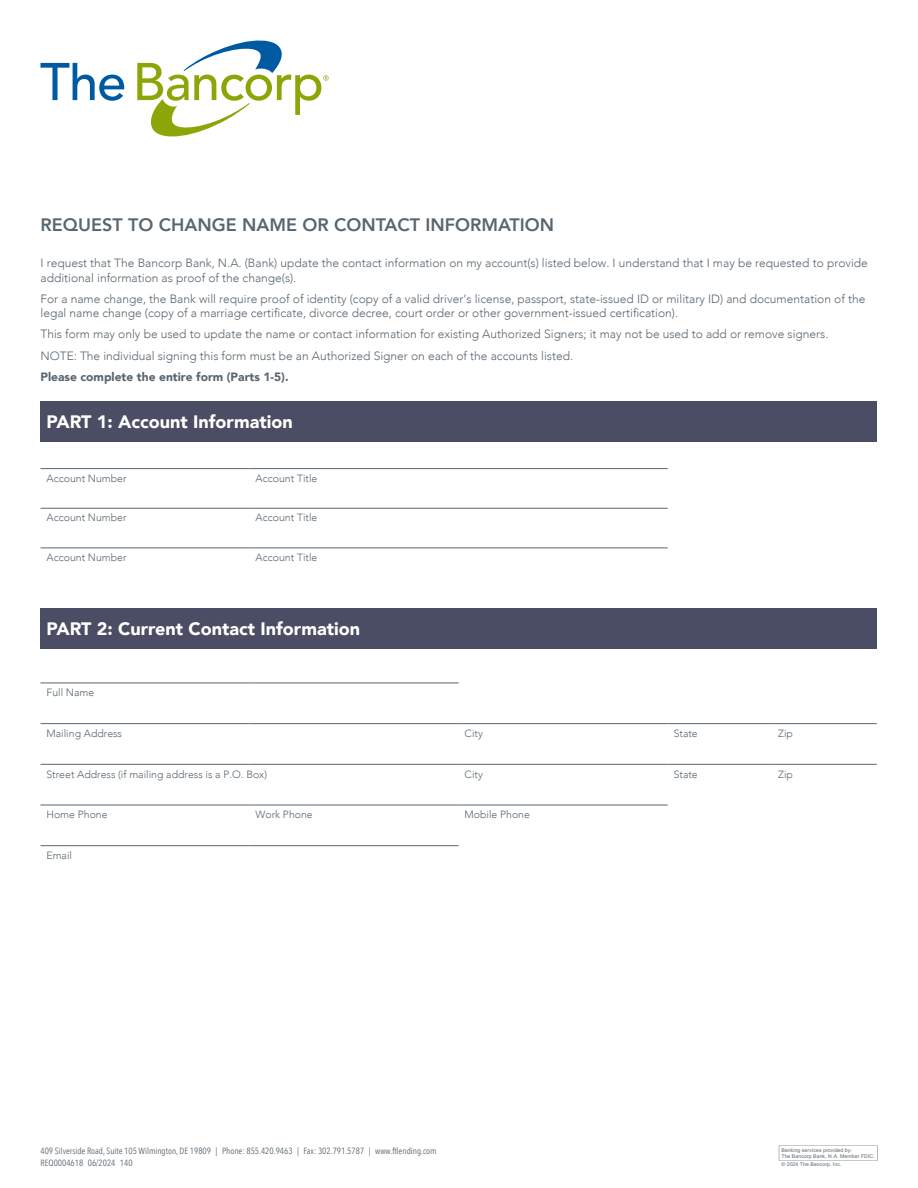
<style>
.page{position:relative;width:918px;height:1188px;background:#fff}
.page>*{position:absolute;margin:0;border:0;box-sizing:border-box;transform-origin:0 0}
.t1{font:900 18px "Avenir";color:#fff}
.t2{font:800 18px "Avenir";color:#596670}
.t3{font:300 12px/14.4px "Avenir";color:#596670}
.t4{font:900 12px "Avenir";color:#596670}
.t5{font:300 10.5px "Avenir";color:#596670}
.t6{font:9px/12px "Avenir Next Condensed";color:#596670}
.t7{font:5.25px/5.8px "Arial";letter-spacing:.015em;color:#5c676d}
</style>
<div class="page">
<svg style="left:779px;top:1145px;width:99px;height:16px"></svg>
<div style="left:40px;top:401px;width:837px;height:40px;background:#4a4d63"></div>
<hr style="left:250px;top:468px;width:418px;height:1px;background:#596670">
<hr style="left:250px;top:508px;width:418px;height:1px;background:#596670">
<hr style="left:250px;top:548px;width:418px;height:1px;background:#596670">
<hr style="left:40px;top:468px;width:210px;height:1px;background:#596670">
<hr style="left:40px;top:508px;width:210px;height:1px;background:#596670">
<hr style="left:40px;top:548px;width:210px;height:1px;background:#596670">
<div style="left:40px;top:608px;width:837px;height:41px;background:#4a4d63"></div>
<hr style="left:40px;top:723px;width:210px;height:1px;background:#596670">
<hr style="left:250px;top:723px;width:209px;height:1px;background:#596670">
<hr style="left:40px;top:764px;width:210px;height:1px;background:#596670">
<hr style="left:250px;top:764px;width:209px;height:1px;background:#596670">
<hr style="left:40px;top:805px;width:210px;height:1px;background:#596670">
<hr style="left:250px;top:805px;width:209px;height:1px;background:#596670">
<hr style="left:40px;top:683px;width:210px;height:1px;background:#596670">
<hr style="left:250px;top:683px;width:209px;height:1px;background:#596670">
<hr style="left:40px;top:845px;width:210px;height:1px;background:#596670">
<hr style="left:250px;top:845px;width:209px;height:1px;background:#596670">
<hr style="left:459px;top:723px;width:209px;height:1px;background:#596670">
<hr style="left:668px;top:723px;width:104px;height:1px;background:#596670">
<hr style="left:772px;top:723px;width:105px;height:1px;background:#596670">
<hr style="left:459px;top:764px;width:209px;height:1px;background:#596670">
<hr style="left:668px;top:764px;width:104px;height:1px;background:#596670">
<hr style="left:772px;top:764px;width:105px;height:1px;background:#596670">
<hr style="left:459px;top:805px;width:209px;height:1px;background:#596670">
<svg style="left:40px;top:63px;width:84px;height:38px"></svg>
<svg style="left:137px;top:40px;width:192px;height:97px"></svg>
<h1 class="t2" style="left:40px;top:210px;width:515px">REQUEST TO CHANGE NAME OR CONTACT INFORMATION</h1>
<p class="t3" style="left:40px;top:256px;width:829px">I request that The Bancorp Bank, N.A. (Bank) update the contact information on my account(s) listed below. I understand that I may be requested to provide additional information as proof of the change(s).</p>
<p class="t3" style="left:40px;top:291px;width:826px">For a name change, the Bank will require proof of identity (copy of a valid driver’s license, passport, state-issued ID or military ID) and documentation of the legal name change (copy of a marriage certificate, divorce decree, court order or other government-issued certification).</p>
<p class="t3" style="left:40px;top:324px;width:790px;line-height:21.1px">This form may only be used to update the name or contact information for existing Authorized Signers; it may not be used to add or remove signers.<br>NOTE: The individual signing this form must be an Authorized Signer on each of the accounts listed.</p>
<p class="t4" style="left:40px;top:366px;width:250px">Please complete the entire form (Parts 1-5).</p>
<h1 class="t1" style="left:47px;top:406px;width:248px">PART 1: Account Information</h1>
<p class="t5" style="left:47px;top:472px;width:82px">Account Number</p>
<p class="t5" style="left:256px;top:472px;width:63px">Account Title</p>
<p class="t5" style="left:47px;top:512px;width:82px">Account Number</p>
<p class="t5" style="left:256px;top:512px;width:63px">Account Title</p>
<p class="t5" style="left:47px;top:551px;width:82px">Account Number</p>
<p class="t5" style="left:256px;top:551px;width:63px">Account Title</p>
<h1 class="t1" style="left:47px;top:613px;width:315px">PART 2: Current Contact Information</h1>
<p class="t5" style="left:47px;top:686px;width:49px">Full Name</p>
<p class="t5" style="left:47px;top:727px;width:77px">Mailing Address</p>
<p class="t5" style="left:465px;top:727px;width:20px">City</p>
<p class="t5" style="left:674px;top:727px;width:26px">State</p>
<p class="t5" style="left:778px;top:727px;width:16px">Zip</p>
<p class="t5" style="left:46px;top:768px;width:222px">Street Address (if mailing address is a P.O. Box)</p>
<p class="t5" style="left:465px;top:768px;width:20px">City</p>
<p class="t5" style="left:674px;top:768px;width:26px">State</p>
<p class="t5" style="left:778px;top:768px;width:16px">Zip</p>
<p class="t5" style="left:46px;top:808px;width:63px">Home Phone</p>
<p class="t5" style="left:256px;top:808px;width:59px">Work Phone</p>
<p class="t5" style="left:465px;top:808px;width:67px">Mobile Phone</p>
<p class="t5" style="left:46px;top:849px;width:27px">Email</p>
<p class="t6" style="left:40px;top:1144px;width:398px">409 Silverside Road, Suite 105 Wilmington, DE 19809 | Phone: 855.420.9463 | Fax: 302.791.5787 | www.ftlending.com<br>REQ0004618 06/2024 140</p>
<p class="t7" style="left:781px;top:1147px;width:95px">Banking services provided by:<br>The Bancorp Bank, N.A. Member FDIC.</p>
<p class="t7" style="left:781px;top:1162px;width:62px">© 2024 The Bancorp, Inc.</p>
</div>
